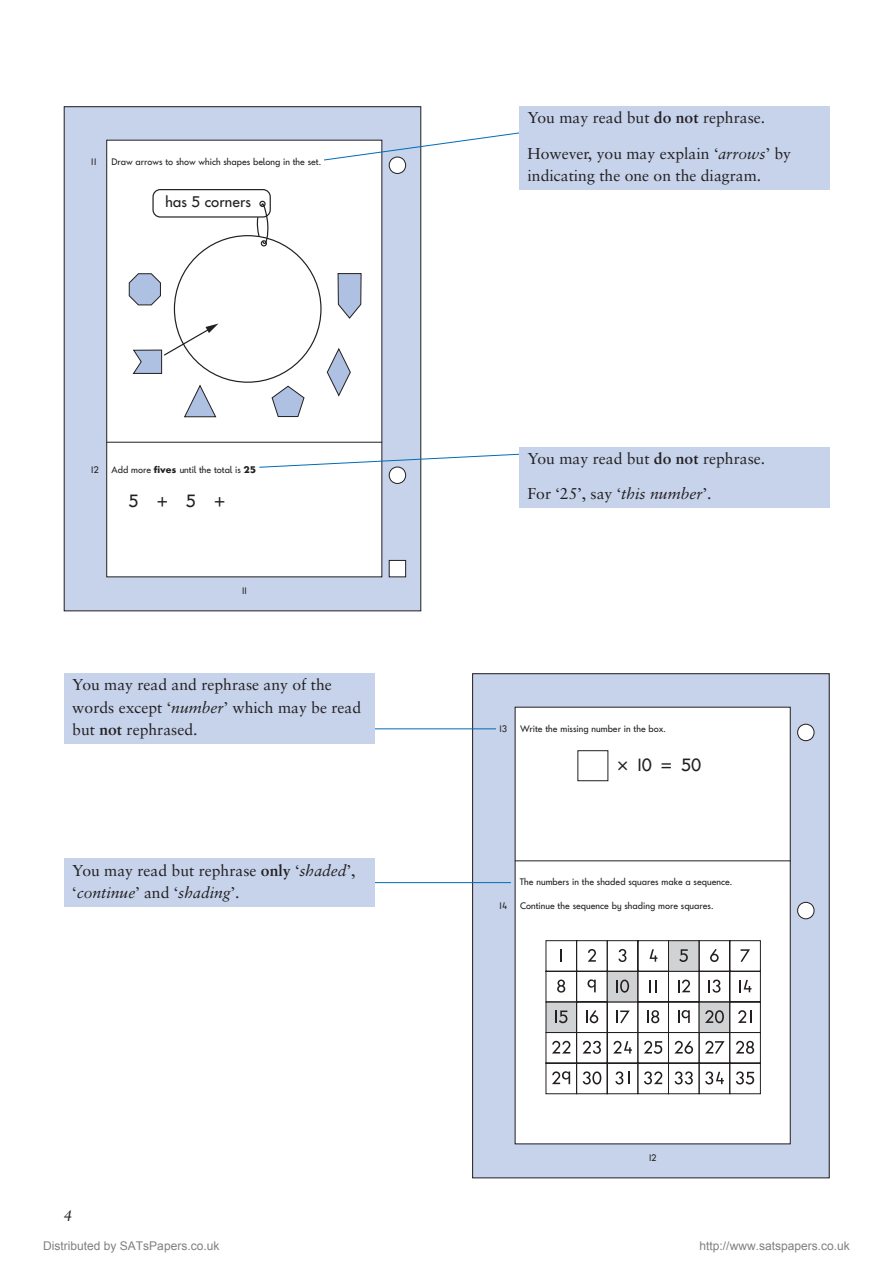
<style>
.page{position:relative;width:893px;height:1262px;background:#fff}
.page>*{position:absolute;margin:0;border:0;box-sizing:border-box;transform-origin:0 0}
.t1{font:18px "QCA";color:#231f20}
.t2{font:15.75px/22.5px "Sabon";color:#231f20}
.t3{font:15.6px "QCA";color:#231f20}
.t4{font:italic 15px "Sabon";color:#231f20}
.t5{font:12px "Arial";color:#808080}
.t6{font:9.6px "QCA";color:#231f20}
.s1{font-weight:700}
.s2{font-style:italic}
</style>
<div class="page">
<div style="left:64px;top:107px;width:357px;height:504px;background:#c6d3eb"></div>
<div style="left:106px;top:140px;width:276px;height:437px;background:#fff;border:1px solid #231f20"></div>
<div style="left:389px;top:560px;width:17px;height:17px;background:#fff;border:1px solid #231f20"></div>
<div style="left:152px;top:189px;width:119px;height:29px;background:#fff;border:1px solid #231f20;border-radius:7px"></div>
<svg style="left:129px;top:201px;width:232px;height:216px"></svg>
<hr style="left:106px;top:442px;width:276px;height:1px;background:#231f20">
<div style="left:472px;top:673px;width:357px;height:504px;background:#c6d3eb"></div>
<div style="left:515px;top:707px;width:275px;height:437px;background:#fff"></div>
<div style="left:577px;top:750px;width:31px;height:31px;border:1px solid #231f20"></div>
<svg style="left:797px;top:723px;width:17px;height:18px"></svg>
<hr style="left:515px;top:860px;width:275px;height:1px;background:#231f20">
<svg style="left:797px;top:901px;width:17px;height:18px"></svg>
<svg style="left:545px;top:940px;width:216px;height:154px"></svg>
<svg style="left:323px;top:131px;width:196px;height:43px"></svg>
<div style="left:519px;top:106px;width:310px;height:84px;background:#c6d3eb"></div>
<svg style="left:259px;top:453px;width:260px;height:31px"></svg>
<div style="left:519px;top:446px;width:310px;height:61px;background:#c6d3eb"></div>
<hr style="left:370px;top:728px;width:126px;height:1px;background:#006bb6">
<div style="left:64px;top:673px;width:310px;height:71px;background:#c6d3eb"></div>
<hr style="left:365px;top:882px;width:146px;height:1px;background:#006bb6">
<div style="left:64px;top:858px;width:310px;height:48px;background:#c6d3eb"></div>
<p class="t6" style="left:91px;top:157px;width:7px">11</p>
<p class="t6" style="left:111px;top:157px;width:211px">Draw arrows to show which shapes belong in the set.</p>
<p class="t3" style="left:165px;top:195px;width:87px">has 5 corners</p>
<p class="t6" style="left:91px;top:466px;width:9px">12</p>
<p class="t6" style="left:111px;top:466px;width:146px">Add more <span class="s1">fives</span> until the total is <span class="s1">25</span></p>
<p class="t1" style="left:128px;top:493px;width:98px">5+5+</p>
<p class="t6" style="left:242px;top:586px;width:6px">11</p>
<p class="t2" style="left:72px;top:675px;width:290px">You may read and rephrase any of the words except ‘<span class="s2">number</span>’ which may be read but <span class="s1">not</span> rephrased.</p>
<p class="t2" style="left:72px;top:860px;width:285px">You may read but rephrase <span class="s1">only</span> ‘<span class="s2">shaded</span>’, ‘<span class="s2">continue</span>’ and ‘<span class="s2">shading</span>’.</p>
<p class="t4" style="left:64px;top:1209px;width:10px">4</p>
<p class="t2" style="left:527px;top:108px;width:239px">You may read but <span class="s1">do not</span> rephrase.</p>
<p class="t2" style="left:527px;top:143px;width:265px">However, you may explain ‘<span class="s2">arrows</span>’ by indicating the one on the diagram.</p>
<p class="t2" style="left:527px;top:448px;width:239px">You may read but <span class="s1">do not</span> rephrase.</p>
<p class="t2" style="left:527px;top:483px;width:185px">For ‘25’, say ‘<span class="s2">this number</span>’.</p>
<p class="t6" style="left:499px;top:724px;width:9px">13</p>
<p class="t6" style="left:520px;top:724px;width:147px">Write the missing number in the box.</p>
<p class="t1" style="left:617px;top:757px;width:86px">{10=50</p>
<p class="t6" style="left:520px;top:878px;width:214px">The numbers in the shaded squares make a sequence.</p>
<p class="t6" style="left:499px;top:901px;width:9px">14</p>
<p class="t6" style="left:520px;top:901px;width:195px">Continue the sequence by shading more squares.</p>
<p class="t6" style="left:649px;top:1153px;width:9px">12</p>
<p class="t5" style="left:43px;top:1238px;width:178px">Distributed by SATsPapers.co.uk</p>
<p class="t5" style="left:699px;top:1238px;width:152px">http://www.satspapers.co.uk</p>
</div>
